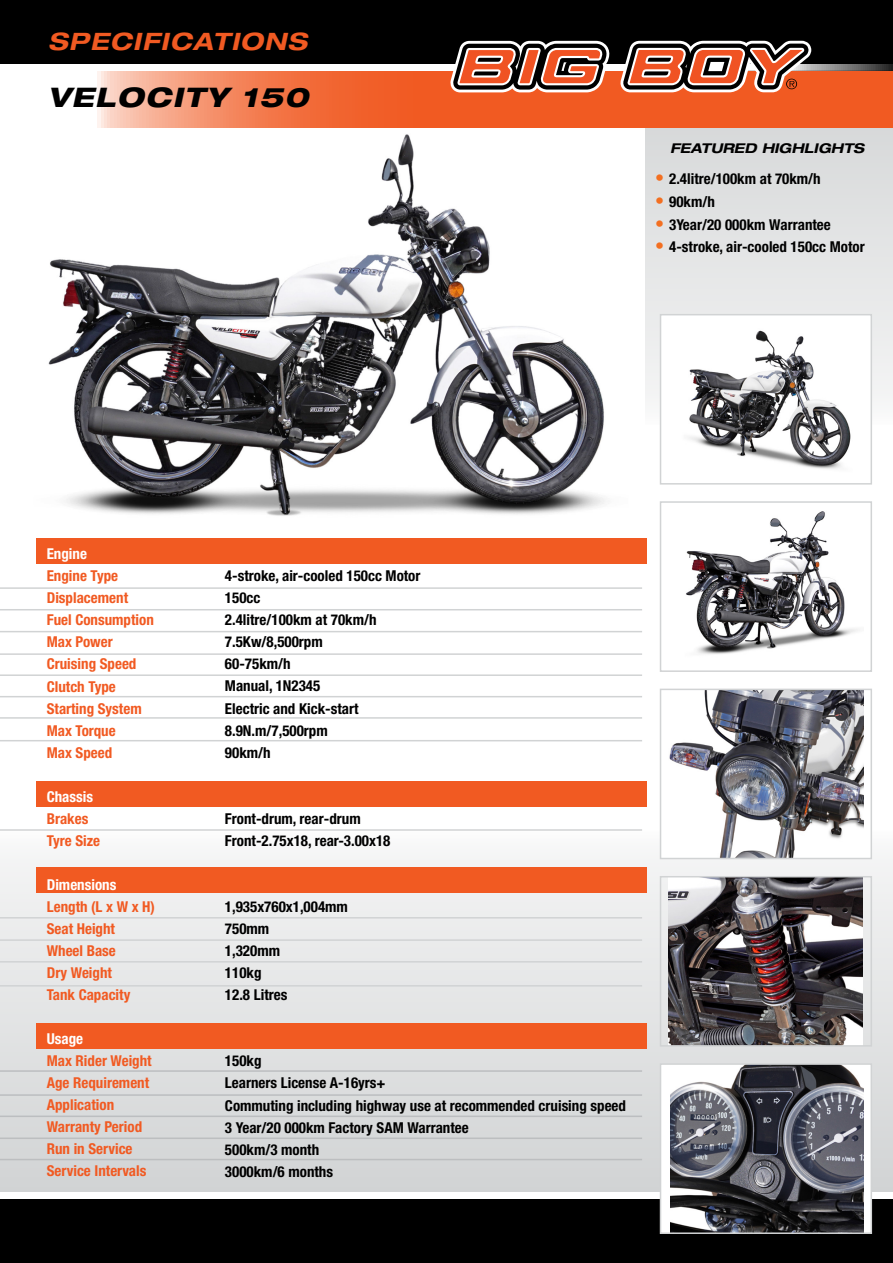
<style>
.page{position:relative;width:893px;height:1263px;background:#fff}
.page>*{position:absolute;margin:0;border:0;box-sizing:border-box;transform-origin:0 0}
.t1{font:italic 800 expanded 27px "Helvetica Neue LT Std";letter-spacing:.05em;color:#000}
.t2{font:italic 700 expanded 24px "Helvetica Neue LT Std";letter-spacing:.05em;color:#f15a22}
.t3{font:700 condensed 15px/22px "Helvetica Neue LT Std";color:#000}
.t4{font:700 condensed 15px/22px "Helvetica Neue LT Std";color:#f15a22}
.t5{font:700 condensed 15px "Helvetica Neue LT Std";color:#fff}
.t6{font:italic 700 expanded 13.5px "Helvetica Neue LT Std";color:#000}
.s1{font-stretch:normal;font-size:18px;color:#f36f21}
</style>
<div class="page">
<div style="left:0;top:71px;width:893px;height:354px;background:#e2e3e4"></div>
<div style="left:0;top:830px;width:893px;height:362px;background:linear-gradient(to bottom,#f6f6f5,#d0d2d3)"></div>
<div style="left:0;top:67px;width:645px;height:507px;background:#fff"></div>
<img style="left:48px;top:134px;width:557px;height:382px">
<div style="left:0;top:0;width:893px;height:64px;background:#000"></div>
<div style="left:0;top:1199px;width:893px;height:64px;background:#000"></div>
<div style="left:36px;top:538px;width:610px;height:26px;background:#f15a22"></div>
<div style="left:36px;top:781px;width:610px;height:26px;background:#f15a22"></div>
<div style="left:36px;top:867px;width:610px;height:26px;background:#f15a22"></div>
<div style="left:36px;top:1023px;width:610px;height:26px;background:#f15a22"></div>
<svg style="left:97px;top:71px;width:796px;height:57px;background:#f27040"></svg>
<div style="left:660px;top:315px;width:211px;height:169px;background:#fff"></div>
<img style="left:689px;top:330px;width:162px;height:139px">
<div style="left:660px;top:314px;width:212px;height:171px;border:2px solid #d1d3d4"></div>
<img style="left:686px;top:511px;width:172px;height:143px">
<div style="left:660px;top:501px;width:212px;height:171px;border:2px solid #d1d3d4"></div>
<div style="left:660px;top:689px;width:211px;height:169px;background:#fff"></div>
<img style="left:669px;top:692px;width:194px;height:164px">
<div style="left:660px;top:689px;width:212px;height:170px;border:2px solid #d1d3d4"></div>
<img style="left:669px;top:879px;width:194px;height:164px">
<div style="left:660px;top:876px;width:212px;height:170px;border:2px solid #d1d3d4"></div>
<hr style="left:0;top:587px;width:642px;height:2px;background:#d1d3d4">
<hr style="left:0;top:609px;width:642px;height:1px;background:#d1d3d4">
<hr style="left:0;top:631px;width:642px;height:1px;background:#d1d3d4">
<hr style="left:0;top:653px;width:642px;height:2px;background:#d1d3d4">
<hr style="left:0;top:674px;width:642px;height:2px;background:#d1d3d4">
<hr style="left:0;top:696px;width:642px;height:1px;background:#d1d3d4">
<hr style="left:0;top:717px;width:642px;height:2px;background:#d1d3d4">
<hr style="left:0;top:740px;width:642px;height:1px;background:#d1d3d4">
<hr style="left:0;top:829px;width:642px;height:2px;background:#d1d3d4">
<hr style="left:0;top:917px;width:642px;height:1px;background:#d1d3d4">
<hr style="left:0;top:939px;width:642px;height:2px;background:#d1d3d4">
<hr style="left:0;top:961px;width:642px;height:1px;background:#d1d3d4">
<hr style="left:0;top:985px;width:642px;height:1px;background:#d1d3d4">
<hr style="left:0;top:1070px;width:642px;height:2px;background:#bcbec0">
<hr style="left:0;top:1094px;width:642px;height:2px;background:#bcbec0">
<hr style="left:0;top:1115px;width:642px;height:2px;background:#bcbec0">
<hr style="left:0;top:1137px;width:642px;height:2px;background:#bcbec0">
<hr style="left:0;top:1159px;width:642px;height:1px;background:#bcbec0">
<svg style="left:811px;top:64px;width:82px;height:7px"></svg>
<div style="left:660px;top:1064px;width:211px;height:169px;background:#fff"></div>
<img style="left:671px;top:1066px;width:193px;height:165px">
<div style="left:660px;top:1063px;width:212px;height:171px;border:2px solid #d1d3d4"></div>
<svg style="left:450px;top:41px;width:361px;height:51px"></svg>
<h2 class="t2" style="left:48px;top:26px;width:260px">SPECIFICATIONS</h2>
<h1 class="t1" style="left:48px;top:80px;width:262px">VELOCITY 150</h1>
<p class="t6" style="left:670px;top:140px;width:195px">FEATURED HIGHLIGHTS</p>
<p class="t3" style="left:655px;top:168px;width:167px"><span class="s1">•</span> 2.4litre/100km at 70km/h</p>
<p class="t3" style="left:655px;top:190px;width:61px"><span class="s1">•</span> 90km/h</p>
<p class="t3" style="left:655px;top:213px;width:177px"><span class="s1">•</span> 3Year/20 000km Warrantee</p>
<p class="t3" style="left:655px;top:236px;width:211px"><span class="s1">•</span> 4-stroke, air-cooled 150cc Motor</p>
<p class="t5" style="left:47px;top:545px;width:42px">Engine</p>
<p class="t4" style="left:47px;top:565px;width:109px">Engine Type<br>Displacement<br>Fuel Consumption<br>Max Power<br>Cruising Speed<br>Clutch Type<br>Starting System<br>Max Torque<br>Max Speed</p>
<p class="t5" style="left:47px;top:787px;width:48px">Chassis</p>
<p class="t4" style="left:47px;top:807px;width:55px">Brakes<br>Tyre Size</p>
<p class="t5" style="left:47px;top:875px;width:71px">Dimensions</p>
<p class="t4" style="left:47px;top:895px;width:110px">Length (L x W x H)<br>Seat Height<br>Wheel Base<br>Dry Weight<br>Tank Capacity</p>
<p class="t5" style="left:47px;top:1030px;width:38px">Usage</p>
<p class="t4" style="left:47px;top:1050px;width:106px">Max Rider Weight<br>Age Requirement<br>Application<br>Warranty Period<br>Run in Service<br>Service Intervals</p>
<p class="t3" style="left:225px;top:565px;width:197px">4-stroke, air-cooled 150cc Motor<br>150cc<br>2.4litre/100km at 70km/h<br>7.5Kw/8,500rpm<br>60-75km/h<br>Manual, 1N2345<br>Electric and Kick-start<br>8.9N.m/7,500rpm<br>90km/h</p>
<p class="t3" style="left:225px;top:807px;width:167px">Front-drum, rear-drum<br>Front-2.75x18, rear-3.00x18</p>
<p class="t3" style="left:225px;top:895px;width:124px">1,935x760x1,004mm<br>750mm<br>1,320mm<br>110kg<br>12.8 Litres</p>
<p class="t3" style="left:225px;top:1050px;width:403px">150kg<br>Learners License A-16yrs+<br>Commuting including highway use at recommended cruising speed<br>3 Year/20 000km Factory SAM Warrantee<br>500km/3 month<br>3000km/6 months</p>
</div>
